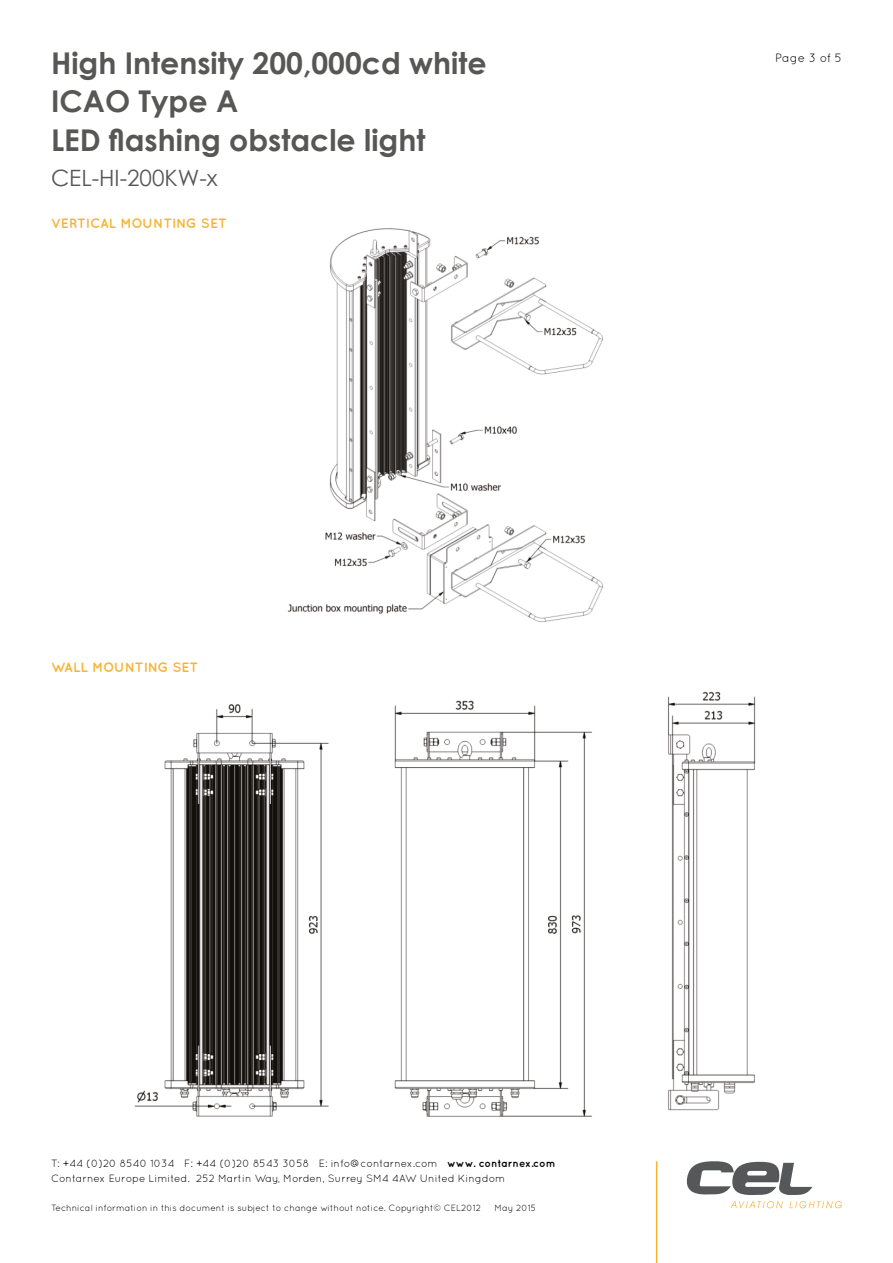
<style>
.page{position:relative;width:893px;height:1263px;background:#fff}
.page>*{position:absolute;margin:0;border:0;box-sizing:border-box;transform-origin:0 0}
.t1{font:700 30px/38.5px "Century Gothic";color:#575756}
.t2{font:22.5px "Century Gothic";color:#575756}
.t3{font:700 13.5px "Quicksand";letter-spacing:-.005em;color:#f7b334}
.t4{font:12px "Quicksand";color:#000}
.t5{font:10.5px/15px "Quicksand";color:#000}
.t6{font:9px "Quicksand";color:#000}
.s1{font-weight:700}
</style>
<div class="page">
<hr style="left:656px;top:1161px;width:1px;height:102px;background:#f7b334">
<svg style="left:687px;top:1161px;width:155px;height:47px"></svg>
<img style="left:287px;top:228px;width:316px;height:394px">
<img style="left:134px;top:704px;width:195px;height:413px">
<img style="left:668px;top:691px;width:88px;height:420px">
<img style="left:394px;top:700px;width:198px;height:417px">
<h1 class="t1" style="left:51px;top:42px;width:437px">High Intensity 200,000cd white<br>ICAO Type A<br>LED flashing obstacle light</h1>
<h2 class="t2" style="left:51px;top:162px;width:168px">CEL-HI-200KW-x</h2>
<p class="t3" style="left:51px;top:215px;width:177px">VERTICAL MOUNTING SET</p>
<p class="t3" style="left:51px;top:659px;width:149px">WALL MOUNTING SET</p>
<p class="t5" style="left:51px;top:1156px;width:506px">T: +44 (0)20 8540 1034 F: +44 (0)20 8543 3058 E: info@contarnex.com <span class="s1">www. contarnex.com<br></span>Contarnex Europe Limited. 252 Martin Way, Morden, Surrey SM4 4AW United Kingdom</p>
<p class="t6" style="left:51px;top:1202px;width:432px">Technical information in this document is subject to change without notice. Copyright© CEL2012</p>
<p class="t6" style="left:495px;top:1202px;width:43px">May 2015</p>
<p class="t4" style="left:775px;top:51px;width:68px">Page 3 of 5</p>
</div>
